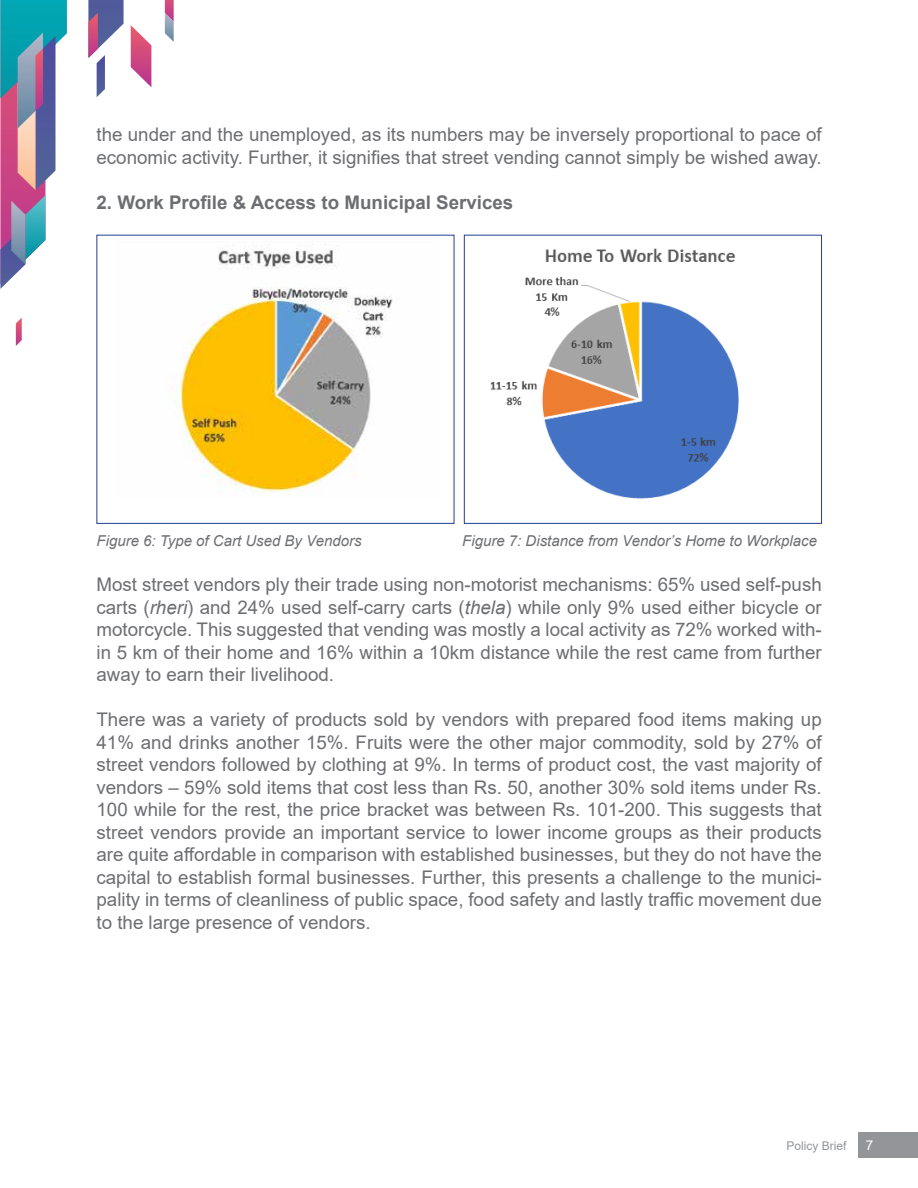
<style>
.page{position:relative;width:918px;height:1188px;background:#fff}
.page>*{position:absolute;margin:0;border:0;box-sizing:border-box;transform-origin:0 0}
.t1{font:18.75px/22.5px "Arial";color:#6d6e71;text-align:justify}
.t2{font:700 18.75px "Arial";color:#6d6e71}
.t3{font:italic 15px "Arial";color:#6d6e71}
.t4{font:13.5px "Arial";color:#fff}
.t5{font:12px "Arial";color:#939598}
.s1{font-style:italic}
</style>
<div class="page">
<svg style="left:0;top:0;width:67px;height:289px"></svg>
<svg style="left:131px;top:25px;width:20px;height:62px"></svg>
<svg style="left:88px;top:0;width:36px;height:97px"></svg>
<svg style="left:16px;top:318px;width:6px;height:28px"></svg>
<svg style="left:165px;top:0;width:9px;height:42px"></svg>
<div style="left:859px;top:1133px;width:59px;height:25px;background:#939598"></div>
<div style="left:464px;top:235px;width:358px;height:289px;border:1px solid #25408f"></div>
<img style="left:490px;top:248px;width:249px;height:251px">
<img style="left:170px;top:244px;width:223px;height:249px">
<p class="t1" style="left:97px;top:123px;width:727px">the under and the unemployed, as its numbers may be inversely proportional to pace of economic activity. Further, it signifies that street vending cannot simply be wished away.</p>
<p class="t2" style="left:97px;top:189px;width:418px">2. Work Profile &amp; Access to Municipal Services</p>
<p class="t3" style="left:97px;top:531px;width:267px">Figure 6: Type of Cart Used By Vendors</p>
<p class="t3" style="left:462px;top:531px;width:356px">Figure 7: Distance from Vendor’s Home to Workplace</p>
<p class="t1" style="left:97px;top:573px;width:727px">Most street vendors ply their trade using non-motorist mechanisms: 65% used self-push carts (<span class="s1">rheri</span>) and 24% used self-carry carts (<span class="s1">thela</span>) while only 9% used either bicycle or motorcycle. This suggested that vending was mostly a local activity as 72% worked with&shy;in 5 km of their home and 16% within a 10km distance while the rest came from further away to earn their livelihood.</p>
<p class="t1" style="left:97px;top:708px;width:727px">There was a variety of products sold by vendors with prepared food items making up 41% and drinks another 15%. Fruits were the other major commodity, sold by 27% of street vendors followed by clothing at 9%. In terms of product cost, the vast majority of vendors – 59% sold items that cost less than Rs. 50, another 30% sold items under Rs.<br>100 while for the rest, the price bracket was between Rs. 101-200. This suggests that street vendors provide an important service to lower income groups as their products are quite affordable in comparison with established businesses, but they do not have the capital to establish formal businesses. Further, this presents a challenge to the munici&shy;pality in terms of cleanliness of public space, food safety and lastly traffic movement due to the large presence of vendors.</p>
<p class="t5" style="left:787px;top:1138px;width:62px">Policy Brief</p>
<p class="t4" style="left:866px;top:1136px;width:9px">7</p>
</div>
